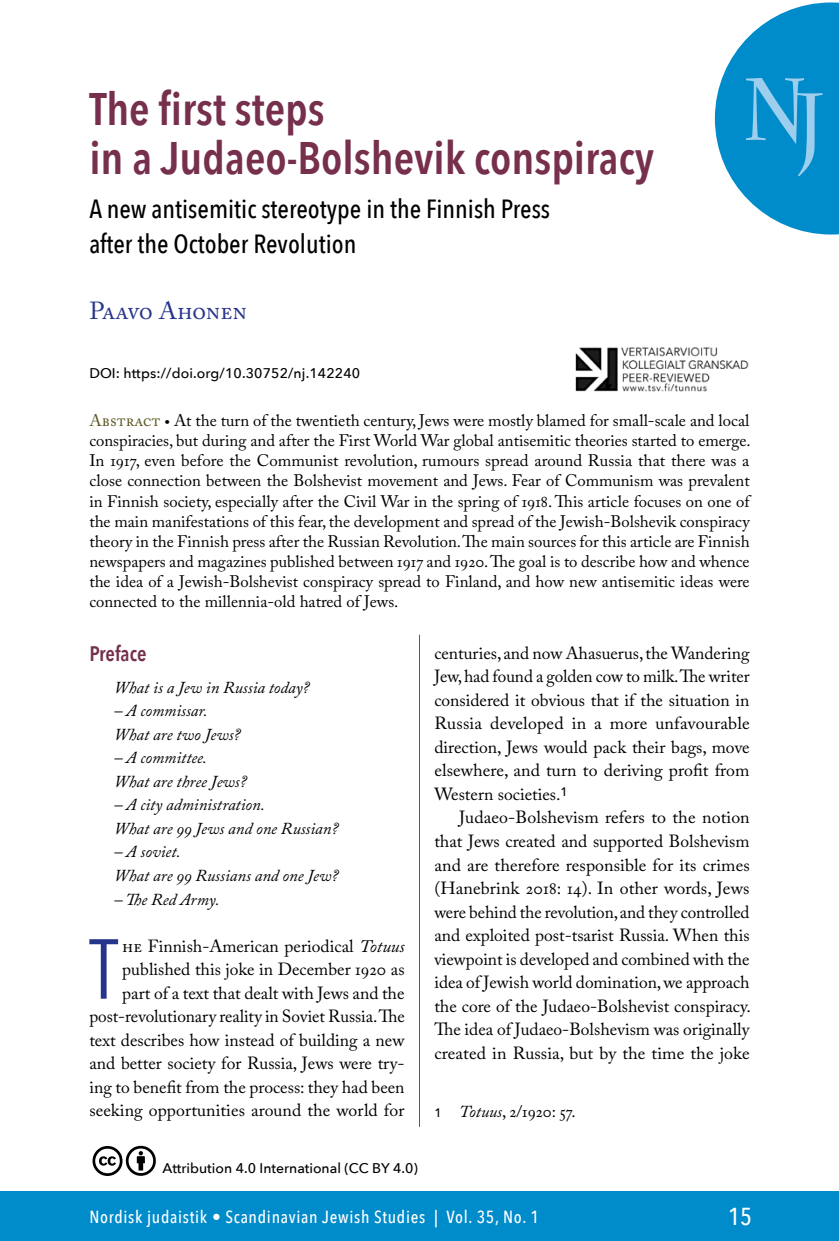
<style>
.page{position:relative;width:839px;height:1241px;background:#fff}
.page>*{position:absolute;margin:0;border:0;box-sizing:border-box;transform-origin:0 0}
.t1{font:700 87.5px "Charlemagne Std";color:#9dceed;scale:.8 1}
.t2{font:84px "Avenir Next Condensed";color:#27348b}
.t3{font:600 45.5px/49px "Avenir Next Condensed";color:#762f4c}
.t4{font:500 26.25px/35px "Avenir Next Condensed";color:#000}
.t5{font:24.5px "Adobe Caslon Pro";letter-spacing:-.01em;color:#27348b}
.t6{font:500 24.5px "Avenir Next Condensed";color:#fff}
.t7{font:600 21px "Avenir Next Condensed";color:#762f4c}
.t8{font:17.5px/23.4px "Adobe Caslon Pro";color:#000;text-align:justify}
.t9{font:500 17.5px "Avenir Next Condensed";letter-spacing:.04em;color:#fff}
.t10{font:16.62px/20.1px "Adobe Caslon Pro";color:#000;text-align:justify}
.t11{font:italic 16.62px/23.6px "Adobe Caslon Pro";color:#000}
.t12{font:500 14px "Avenir Next";color:#000}
.s1{color:#5d5722}
.s2{font-style:italic}
.s3{font-family:"Avenir Next";font-weight:500;font-size:12.25px}
</style>
<div class="page">
<hr style="left:419px;top:634px;width:1px;height:492px;background:#4f529f">
<div style="left:0;top:1191px;width:838px;height:49px;background:#008bcb"></div>
<svg style="left:714px;top:2px;width:124px;height:232px"></svg>
<img style="left:575px;top:346px;width:174px;height:45px">
<svg style="left:92px;top:1145px;width:64px;height:31px"></svg>
<h3 class="t3" style="left:89px;top:84px;width:566px">The first steps<br>in a Judaeo-Bolshevik conspiracy</h3>
<h3 class="t4" style="left:89px;top:191px;width:462px">A new antisemitic stereotype in the Finnish Press after the October Revolution</h3>
<h3 class="t5" style="left:89px;top:296px;width:159px">Paavo Ahonen</h3>
<h1 class="t1" style="left:742px;top:66px;width:103px">NJ</h1>
<p class="t12" style="left:89px;top:365px;width:272px">DOI: https://doi.org/10.30752/nj.142240</p>
<p class="t10" style="left:89px;top:410px;width:662px"><span class="s1">Abstract</span> • At the turn of the twentieth century, Jews were mostly blamed for small-scale and local conspiracies, but during and after the First World War global antisemitic theories started to emerge.<br>In 1917, even before the Communist revolution, rumours spread around Russia that there was a close connection between the Bolshevist movement and Jews. Fear of Communism was prevalent in Finnish society, especially after the Civil War in the spring of 1918. This article focuses on one of the main manifestations of this fear, the development and spread of the Jewish-Bolshevik conspiracy theory in the Finnish press after the Russian Revolution. The main sources for this article are Finnish newspapers and magazines published between 1917 and 1920. The goal is to describe how and whence the idea of a Jewish-Bolshevist conspiracy spread to Finland, and how new antisemitic ideas were connected to the millennia-old hatred of Jews.</p>
<p class="t7" style="left:89px;top:641px;width:59px">Preface</p>
<p class="t11" style="left:114px;top:674px;width:197px">What is a Jew in Russia today?</p>
<p class="t11" style="left:114px;top:698px;width:128px">– A commissar.<br>What are two Jews?</p>
<p class="t11" style="left:114px;top:745px;width:134px">– A committee.<br>What are three Jews?</p>
<p class="t11" style="left:114px;top:792px;width:226px">– A city administration.<br>What are 99 Jews and one Russian?</p>
<p class="t11" style="left:114px;top:839px;width:226px">– A soviet.<br>What are 99 Russians and one Jew?</p>
<p class="t11" style="left:114px;top:886px;width:107px">– The Red Army.</p>
<h2 class="t2" style="left:89px;top:918px;width:30px">T</h2>
<p class="t8" style="left:89px;top:933px;width:317px;text-align:right">he Finnish-American periodical <span class="s2">Totuus </span>published this joke in December 1920 as<br>part of a text that dealt with Jews and the post-revolutionary reality in Soviet Russia. The text describes how instead of building a new and better society for Russia, Jews were try&shy;ing to benefit from the process: they had been seeking opportunities around the world for</p>
<p class="t8" style="left:434px;top:640px;width:317px">centuries, and now Ahasuerus, the Wandering Jew, had found a golden cow to milk. The writer considered it obvious that if the situation in Russia developed in a more unfavourable direction, Jews would pack their bags, move elsewhere, and turn to deriving profit from Western societies.<sup>1</sup></p>
<p class="t8" style="left:434px;top:805px;width:318px;text-indent:25px">Judaeo-Bolshevism refers to the notion that Jews created and supported Bolshevism and are therefore responsible for its crimes (Hanebrink 2018: 14). In other words, Jews were behind the revolution, and they controlled and exploited post-tsarist Russia. When this viewpoint is developed and combined with the idea of Jewish world domination, we approach the core of the Judaeo-Bolshevist conspiracy.<br>The idea of Judaeo-Bolshevism was originally created in Russia, but by the time the joke</p>
<p class="t10" style="left:434px;top:1100px;width:143px"><span class="s3">1</span> <span class="s2">Totuus</span>, 2/1920: 57.</p>
<p class="t12" style="left:162px;top:1159px;width:256px">Attribution 4.0 International (CC BY 4.0)</p>
<p class="t9" style="left:89px;top:1205px;width:451px">Nordisk judaistik • Scandinavian Jewish Studies | Vol. 35, No. 1</p>
<h3 class="t6" style="left:728px;top:1201px;width:25px">15</h3>
</div>
